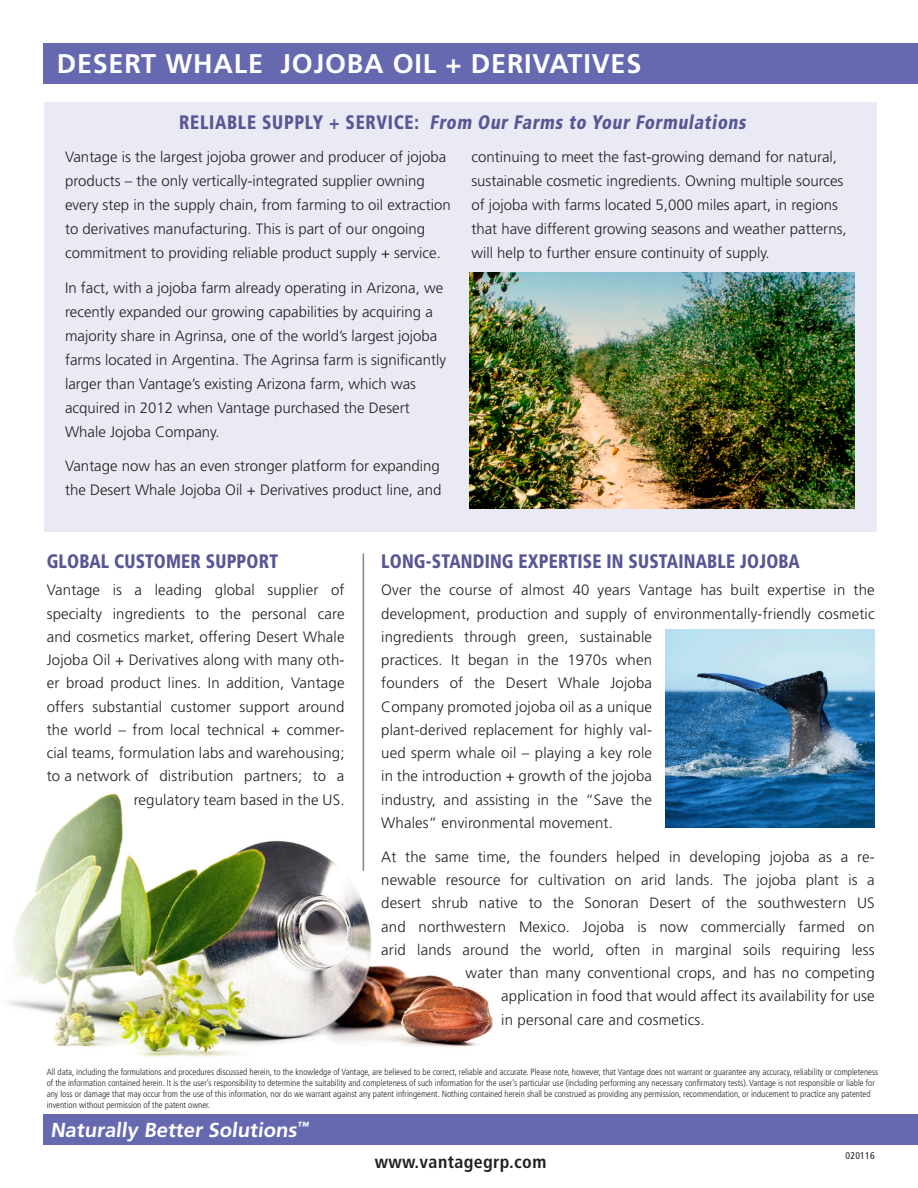
<style>
.page{position:relative;width:918px;height:1188px;background:#fff}
.page>*{position:absolute;margin:0;border:0;box-sizing:border-box;transform-origin:0 0}
.t1{font:700 27px "Frutiger";letter-spacing:.03em;color:#fff}
.t2{font:700 20.25px "Frutiger";color:#fff}
.t3{font:900 condensed 19.5px "Frutiger";letter-spacing:.01em;color:#565794;scale:.9 1}
.t4{font:italic 900 condensed 19.5px "Frutiger";color:#565794;scale:.9 1}
.t5{font:700 condensed 18px "Frutiger";letter-spacing:.02em;color:#231f20}
.t6{font:300 15px/23.2px "Frutiger";letter-spacing:.01em;color:#231f20}
.t7{font:condensed 9.75px "Frutiger";letter-spacing:.02em;color:#231f20}
.t8{font:300 condensed 9px/10.8px "Frutiger";color:#231f20}
.s1{font-style:normal}
</style>
<div class="page">
<img style="left:8px;top:770px;width:485px;height:287px">
<div style="left:44px;top:102px;width:832px;height:429px;background:#eaeaf4"></div>
<div style="left:43px;top:43px;width:875px;height:41px;background:#6669b0"></div>
<div style="left:43px;top:1114px;width:875px;height:31px;background:#6669b0"></div>
<img style="left:470px;top:272px;width:384px;height:236px">
<img style="left:666px;top:630px;width:209px;height:198px">
<hr style="left:363px;top:554px;width:1px;height:317px;background:#231f20">
<p class="t1" style="left:57px;top:48px;width:586px">DESERT WHALE JOJOBA OIL + DERIVATIVES</p>
<p class="t4" style="left:179px;top:111px;width:635px"><span class="s1">R E L I A B L E S U P P LY + S E RV I C E :</span> From Our Farms to Your Formulations</p>
<p class="t6" style="left:65px;top:145px;width:387px;line-height:24px">Vantage is the largest jojoba grower and producer of jojoba products – the only vertically-integrated supplier owning every step in the supply chain, from farming to oil extraction to derivatives manufacturing. This is part of our ongoing commitment to providing reliable product supply + service.</p>
<p class="t6" style="left:65px;top:275px;width:382px;line-height:24px">In fact, with a jojoba farm already operating in Arizona, we recently expanded our growing capabilities by acquiring a majority share in Agrinsa, one of the world’s largest jojoba farms located in Argentina. The Agrinsa farm is significantly larger than Vantage’s existing Arizona farm, which was acquired in 2012 when Vantage purchased the Desert Whale Jojoba Company.</p>
<p class="t6" style="left:65px;top:454px;width:378px;line-height:24px">Vantage now has an even stronger platform for expanding the Desert Whale Jojoba Oil + Derivatives product line, and</p>
<p class="t6" style="left:471px;top:145px;width:377px;line-height:24px">continuing to meet the fast-growing demand for natural, sustainable cosmetic ingredients. Owning multiple sources of jojoba with farms located 5,000 miles apart, in regions that have different growing seasons and weather patterns, will help to further ensure continuity of supply.</p>
<p class="t3" style="left:47px;top:550px;width:259px">GLOBAL CUSTOMER SUPPORT</p>
<p class="t6" style="left:47px;top:579px;width:299px;text-align:right">Vantage is a leading global supplier of specialty ingredients to the personal care and cosmetics market, offering Desert Whale Jojoba Oil + Derivatives along with many oth&shy;er broad product lines. In addition, Vantage offers substantial customer support around the world – from local technical + commer&shy;cial teams, formulation labs and warehousing; to a network of distribution partners; to a regulatory team based in the US.</p>
<p class="t3" style="left:381px;top:550px;width:467px">LONG-STANDING EXPERTISE IN SUSTAINABLE JOJOBA</p>
<p class="t6" style="left:381px;top:579px;width:495px">Over the course of almost 40 years Vantage has built expertise in the development, production and supply of environmentally-friendly cosmetic ingredients through green, sustainable<br>practices. It began in the 1970s when<br>founders of the Desert Whale Jojoba<br>Company promoted jojoba oil as a unique<br>plant-derived replacement for highly val-<br>ued sperm whale oil – playing a key role<br>in the introduction + growth of the jojoba<br>industry, and assisting in the “Save the<br>Whales” environmental movement.</p>
<p class="t6" style="left:381px;top:845px;width:495px">At the same time, the founders helped in developing jojoba as a re-</p>
<p class="t6" style="left:381px;top:868px;width:495px">newable resource for cultivation on arid lands. The jojoba plant is a</p>
<p class="t6" style="left:381px;top:892px;width:495px">desert shrub native to the Sonoran Desert of the southwestern US</p>
<p class="t6" style="left:381px;top:915px;width:495px">and northwestern Mexico. Jojoba is now commercially farmed on</p>
<p class="t6" style="left:381px;top:938px;width:495px">arid lands around the world, often in marginal soils requiring less</p>
<p class="t6" style="left:466px;top:961px;width:411px">water than many conventional crops, and has no competing</p>
<p class="t6" style="left:501px;top:985px;width:375px">application in food that would affect its availability for use</p>
<p class="t6" style="left:501px;top:1008px;width:205px">in personal care and cosmetics.</p>
<p class="t8" style="left:47px;top:1067px;width:833px">All data, including the formulations and procedures discussed herein, to the knowledge of Vantage, are believed to be correct, reliable and accurate. Please note, however, that Vantage does not warrant or guarantee any accuracy, reliability or completeness of the information contained herein. It is the user’s responsibility to determine the suitability and completeness of such information for the user’s particular use (including performing any necessary confirmatory tests). Vantage is not responsible or liable for any loss or damage that may occur from the use of this information, nor do we warrant against any patent infringement. Nothing contained herein shall be construed as providing any permission, recommendation, or inducement to practice any patented invention without permission of the patent owner.</p>
<p class="t2" style="left:50px;top:1118px;width:261px">Naturally Better Solutions<sup>™</sup></p>
<p class="t5" style="left:375px;top:1151px;width:173px">www.vantagegrp.com</p>
<p class="t7" style="left:846px;top:1150px;width:31px">020116</p>
</div>
